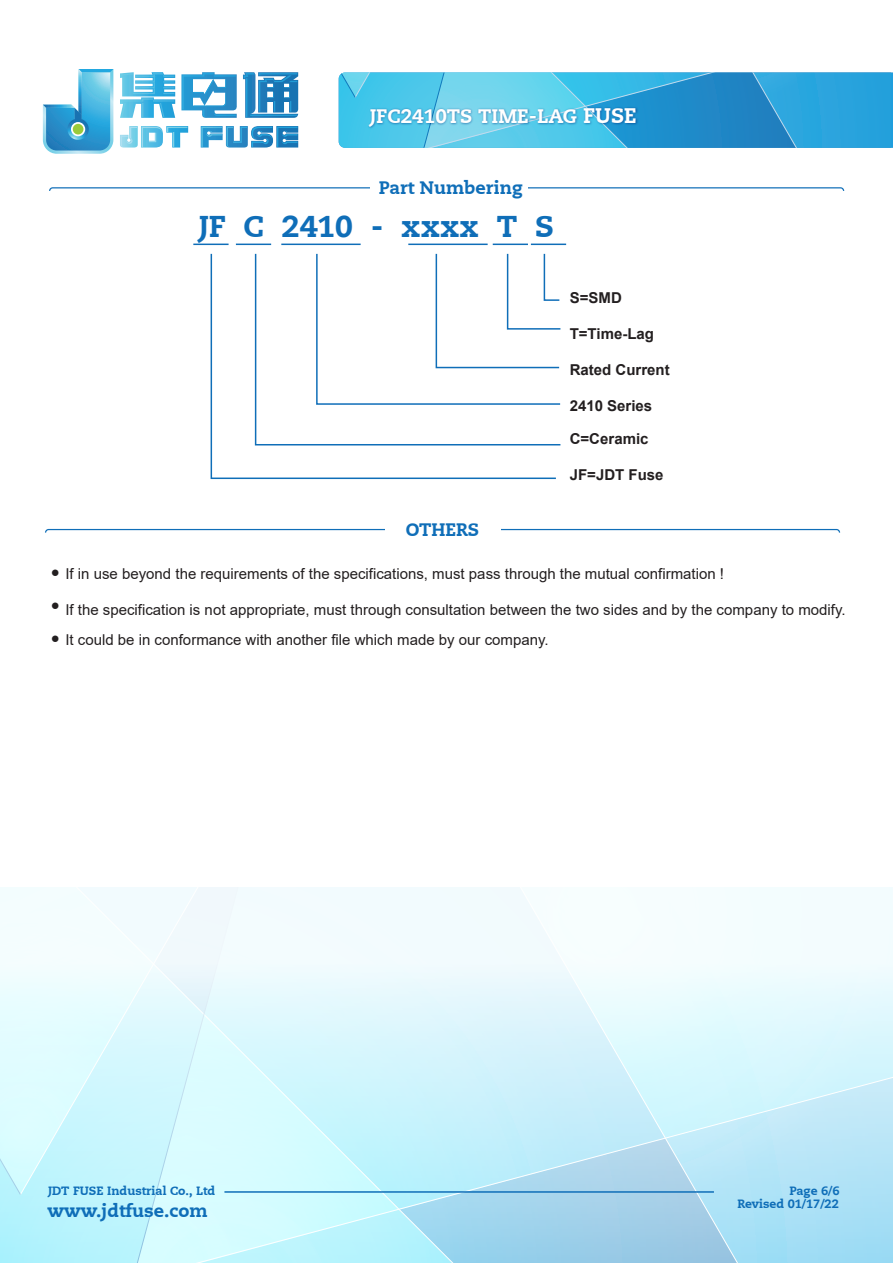
<style>
.page{position:relative;width:893px;height:1263px;background:#fff}
.page>*{position:absolute;margin:0;border:0;box-sizing:border-box;transform-origin:0 0}
.t1{font:800 30px "Caecilia LT";color:#0f6eb8}
.t2{font:800 19.5px "Caecilia LT";color:#fff}
.t3{font:800 18px "Caecilia LT";color:#0f6eb8}
.t4{font:15px "Arial";color:#231f20}
.t5{font:700 15px/32.8px "Arial";color:#231f20}
.t6{font:800 12px/13.6px "Caecilia LT";color:#0f6eb8;text-align:right}
.s1{font-size:21px}
</style>
<div class="page">
<svg style="left:0;top:887px;width:19px;height:259px"></svg>
<svg style="left:715px;top:887px;width:176px;height:376px"></svg>
<svg style="left:19px;top:887px;width:56px;height:309px"></svg>
<svg style="left:75px;top:887px;width:640px;height:376px"></svg>
<svg style="left:131px;top:887px;width:108px;height:376px"></svg>
<svg style="left:0;top:1146px;width:22px;height:50px"></svg>
<svg style="left:339px;top:72px;width:554px;height:76px"></svg>
<img style="left:366px;top:102px;width:274px;height:31px">
<svg style="left:45px;top:529px;width:795px;height:4px"></svg>
<div style="left:385px;top:522px;width:115px;height:17px;background:#fff"></div>
<svg style="left:49px;top:187px;width:795px;height:4px"></svg>
<div style="left:370px;top:181px;width:158px;height:17px;background:#fff"></div>
<svg style="left:210px;top:253px;width:346px;height:227px"></svg>
<svg style="left:254px;top:253px;width:307px;height:193px"></svg>
<svg style="left:315px;top:253px;width:246px;height:152px"></svg>
<hr style="left:193px;top:244px;width:36px;height:1px;background:#0f6eb8">
<hr style="left:493px;top:244px;width:35px;height:1px;background:#0f6eb8">
<hr style="left:531px;top:244px;width:35px;height:1px;background:#0f6eb8">
<hr style="left:236px;top:244px;width:35px;height:1px;background:#0f6eb8">
<hr style="left:281px;top:244px;width:80px;height:1px;background:#0f6eb8">
<hr style="left:408px;top:244px;width:80px;height:1px;background:#0f6eb8">
<hr style="left:224px;top:1191px;width:490px;height:2px;background:#0f6eb8">
<svg style="left:120px;top:126px;width:178px;height:22px"></svg>
<svg style="left:120px;top:72px;width:178px;height:46px"></svg>
<svg style="left:43px;top:69px;width:70px;height:85px"></svg>
<svg style="left:71px;top:122px;width:14px;height:14px"></svg>
<div style="left:73px;top:124px;width:10px;height:10px;background:#9aca3b;border-radius:50%"></div>
<h2 class="t2" style="left:370px;top:104px;width:269px">JFC2410TS TIME-LAG <span class="s1">FUSE</span></h2>
<p class="t3" style="left:379px;top:177px;width:145px">Part Numbering</p>
<h1 class="t1" style="left:199px;top:208px;width:357px">JF C 2410 - xxxx T S</h1>
<p class="t3" style="left:406px;top:519px;width:75px">OTHERS</p>
<p class="t5" style="left:570px;top:282px;width:54px">S=SMD</p>
<p class="t5" style="left:570px;top:318px;width:86px">T=Time-Lag</p>
<p class="t5" style="left:570px;top:354px;width:102px">Rated Current</p>
<p class="t5" style="left:570px;top:390px;width:84px">2410 Series<br>C=Ceramic</p>
<p class="t5" style="left:570px;top:458px;width:95px">JF=JDT Fuse</p>
<p class="t4" style="left:51px;top:563px;width:675px">● If in use beyond the requirements of the specifications, must pass through the mutual confirmation !</p>
<p class="t4" style="left:65px;top:599px;width:782px">If the specification is not appropriate, must through consultation between the two sides and by the company to modify.</p>
<p class="t4" style="left:51px;top:629px;width:500px">● It could be in conformance with another file which made by our company.</p>
<p class="t4" style="left:51px;top:595px;width:11px">●</p>
<p class="t6" style="left:48px;top:1184px;width:169px">JDT FUSE Industrial Co., Ltd</p>
<p class="t3" style="left:48px;top:1199px;width:162px">www.jdtfuse.com</p>
<p class="t6" style="left:737px;top:1184px;width:104px">Page 6/6<br>Revised 01/17/22</p>
</div>
